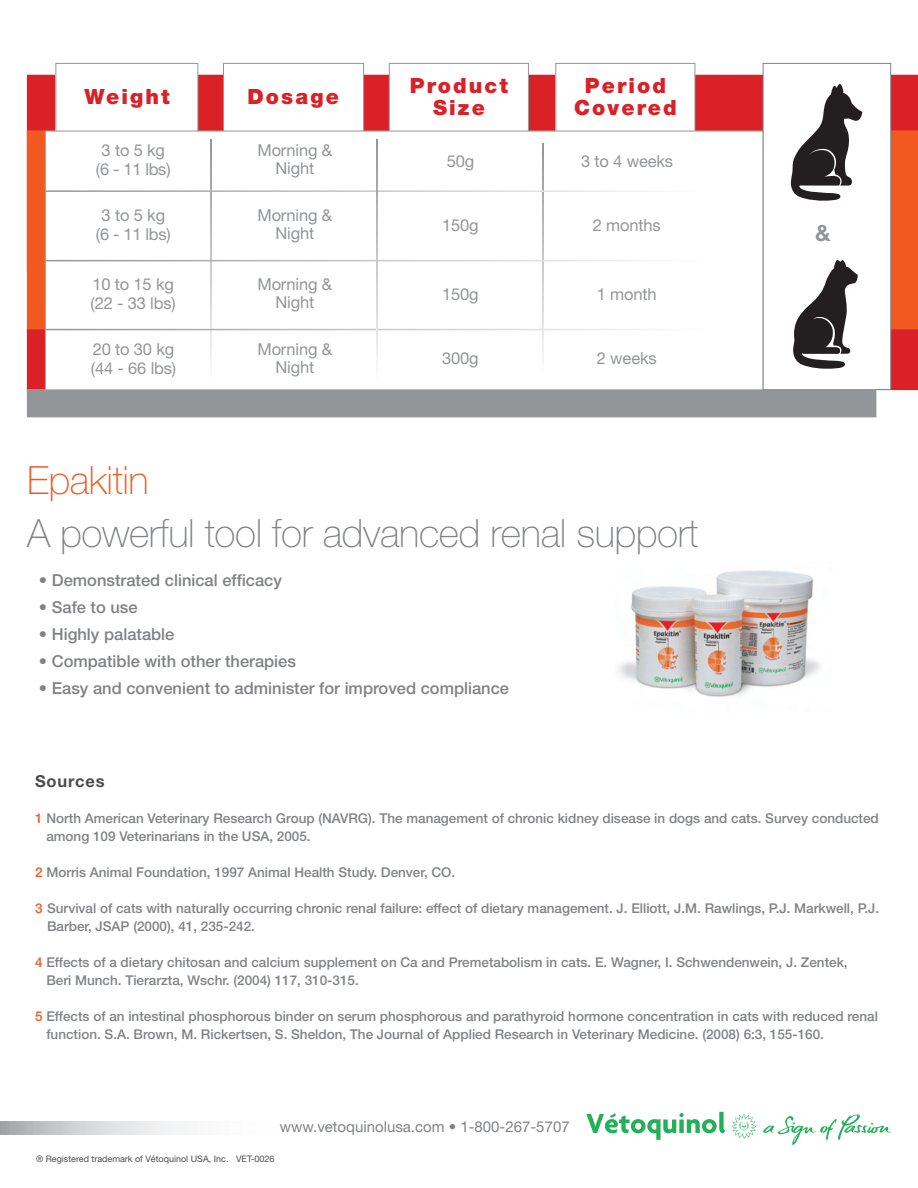
<style>
.page{position:relative;width:918px;height:1188px;background:#fff}
.page>*{position:absolute;margin:0;border:0;box-sizing:border-box;transform-origin:0 0}
.t1{font:100 39px "Helvetica Neue";letter-spacing:-.01em;color:#808285}
.t2{font:100 39px "Helvetica Neue";letter-spacing:-.01em;color:#f15921}
.t3{font:700 22.5px "Helvetica Neue";color:#939598}
.t4{font:900 21px/22.5px "Helvetica Neue";letter-spacing:.1em;color:#da2128;text-align:center}
.t5{font:16.5px/19.5px "Helvetica Neue";letter-spacing:-.01em;color:#939598;text-align:center}
.t6{font:500 16.5px "Helvetica Neue";color:#808285}
.t7{font:700 16.5px "Helvetica Neue";letter-spacing:.05em;color:#4b4c4d}
.t8{font:15px "Helvetica Neue";color:#808285}
.t9{font:500 13.5px/18px "Helvetica Neue";color:#808285}
.t10{font:9px "Helvetica Neue";color:#4b4c4d}
.s1{color:#f15921}
</style>
<div class="page">
<div style="left:27px;top:75px;width:891px;height:56px;background:#da2128"></div>
<div style="left:27px;top:131px;width:891px;height:199px;background:#f15921"></div>
<div style="left:389px;top:63px;width:139px;height:72px;background:#fff"></div>
<div style="left:389px;top:63px;width:140px;height:72px;border:1px solid #939598"></div>
<div style="left:224px;top:63px;width:140px;height:72px;background:#fff"></div>
<div style="left:223px;top:63px;width:141px;height:72px;border:1px solid #939598"></div>
<div style="left:56px;top:63px;width:142px;height:74px;background:#fff"></div>
<div style="left:56px;top:63px;width:142px;height:74px;border:1px solid #939598"></div>
<div style="left:27px;top:330px;width:891px;height:60px;background:#da2128"></div>
<div style="left:763px;top:63px;width:128px;height:327px;background:#fff"></div>
<div style="left:763px;top:63px;width:128px;height:327px;border:1px solid #808285"></div>
<div style="left:27px;top:390px;width:849px;height:27px;background:#939598"></div>
<img style="left:618px;top:570px;width:202px;height:127px">
<svg style="left:791px;top:84px;width:71px;height:117px"></svg>
<svg style="left:793px;top:260px;width:65px;height:109px"></svg>
<div style="left:556px;top:63px;width:139px;height:72px;background:#fff"></div>
<div style="left:555px;top:63px;width:140px;height:72px;border:1px solid #939598"></div>
<svg style="left:0;top:1122px;width:181px;height:13px"></svg>
<svg style="left:586px;top:1112px;width:139px;height:28px"></svg>
<svg style="left:763px;top:1114px;width:129px;height:31px"></svg>
<svg style="left:731px;top:1114px;width:26px;height:25px"></svg>
<div style="left:45px;top:131px;width:718px;height:259px;background:#fff"></div>
<div style="left:45px;top:131px;width:718px;height:259px;border:1px solid #95979a"></div>
<svg style="left:211px;top:140px;width:1px;height:223px"></svg>
<svg style="left:543px;top:144px;width:1px;height:213px"></svg>
<hr style="left:46px;top:190px;width:664px;height:2px;background:#fff">
<hr style="left:46px;top:260px;width:664px;height:1px;background:#fff">
<hr style="left:46px;top:329px;width:664px;height:1px;background:#fff">
<svg style="left:377px;top:140px;width:1px;height:223px"></svg>
<h3 class="t4" style="left:85px;top:85px;width:87px">Weight</h3>
<h3 class="t4" style="left:248px;top:85px;width:93px">Dosage</h3>
<h3 class="t4" style="left:410px;top:74px;width:100px">Product<br>Size</h3>
<p class="t5" style="left:96px;top:140px;width:76px">3 to 5 kg (6 - 11 lbs)</p>
<p class="t5" style="left:257px;top:141px;width:76px;line-height:18px">Morning &amp;<br>Night</p>
<p class="t5" style="left:447px;top:151px;width:29px">50g</p>
<p class="t5" style="left:96px;top:205px;width:76px">3 to 5 kg (6 - 11 lbs)</p>
<p class="t5" style="left:442px;top:215px;width:38px">150g</p>
<p class="t5" style="left:90px;top:274px;width:87px;text-align:left">10 to 15 kg (22 - 33 lbs)</p>
<p class="t5" style="left:442px;top:284px;width:38px">150g</p>
<p class="t5" style="left:91px;top:339px;width:87px;text-align:left">20 to 30 kg (44 - 66 lbs)</p>
<p class="t5" style="left:442px;top:348px;width:38px">300g</p>
<p class="t5" style="left:257px;top:206px;width:76px;line-height:18px">Morning &amp;<br>Night</p>
<p class="t5" style="left:257px;top:275px;width:76px;line-height:18px">Morning &amp;<br>Night</p>
<p class="t5" style="left:257px;top:340px;width:76px;line-height:18px">Morning &amp;<br>Night</p>
<h3 class="t4" style="left:574px;top:74px;width:104px">Period<br>Covered</h3>
<p class="t5" style="left:581px;top:151px;width:94px">3 to 4 weeks</p>
<p class="t5" style="left:593px;top:215px;width:69px">2 months</p>
<p class="t5" style="left:597px;top:284px;width:61px">1 month</p>
<p class="t5" style="left:597px;top:348px;width:61px">2 weeks</p>
<h1 class="t2" style="left:27px;top:458px;width:123px">Epakitin</h1>
<h1 class="t1" style="left:27px;top:511px;width:673px">A powerful tool for advanced renal support</h1>
<p class="t6" style="left:39px;top:570px;width:245px">• Demonstrated clinical efficacy</p>
<p class="t6" style="left:39px;top:597px;width:100px">• Safe to use</p>
<p class="t6" style="left:39px;top:624px;width:137px">• Highly palatable</p>
<p class="t6" style="left:39px;top:651px;width:259px">• Compatible with other therapies</p>
<p class="t6" style="left:39px;top:678px;width:472px">• Easy and convenient to administer for improved compliance</p>
<h2 class="t3" style="left:815px;top:219px;width:17px">&amp;</h2>
<p class="t7" style="left:35px;top:771px;width:71px">Sources</p>
<p class="t9" style="left:46px;top:809px;width:834px;text-indent:-11px"><span class="s1">1</span> North American Veterinary Research Group (NAVRG). The management of chronic kidney disease in dogs and cats. Survey conducted among 109 Veterinarians in the USA, 2005.</p>
<p class="t9" style="left:35px;top:863px;width:422px"><span class="s1">2</span> Morris Animal Foundation, 1997 Animal Health Study. Denver, CO.</p>
<p class="t9" style="left:47px;top:899px;width:834px;text-indent:-12px"><span class="s1">3</span> Survival of cats with naturally occurring chronic renal failure: effect of dietary management. J. Elliott, J.M. Rawlings, P.J. Markwell, P.J.<br>Barber, JSAP (2000), 41, 235-242.</p>
<p class="t9" style="left:46px;top:953px;width:803px;text-indent:-11px"><span class="s1">4</span> Effects of a dietary chitosan and calcium supplement on Ca and Premetabolism in cats. E. Wagner, I. Schwendenwein, J. Zentek,<br>Beri Munch. Tierarzta, Wschr. (2004) 117, 310-315.</p>
<p class="t9" style="left:46px;top:1007px;width:833px;text-indent:-11px"><span class="s1">5</span> Effects of an intestinal phosphorous binder on serum phosphorous and parathyroid hormone concentration in cats with reduced renal function. S.A. Brown, M. Rickertsen, S. Sheldon, The Journal of Applied Research in Veterinary Medicine. (2008) 6:3, 155-160.</p>
<p class="t8" style="left:280px;top:1118px;width:291px">www.vetoquinolusa.com • 1-800-267-5707</p>
<p class="t10" style="left:36px;top:1154px;width:240px">® Registered trademark of Vétoquinol USA, Inc. VET-0026</p>
</div>
